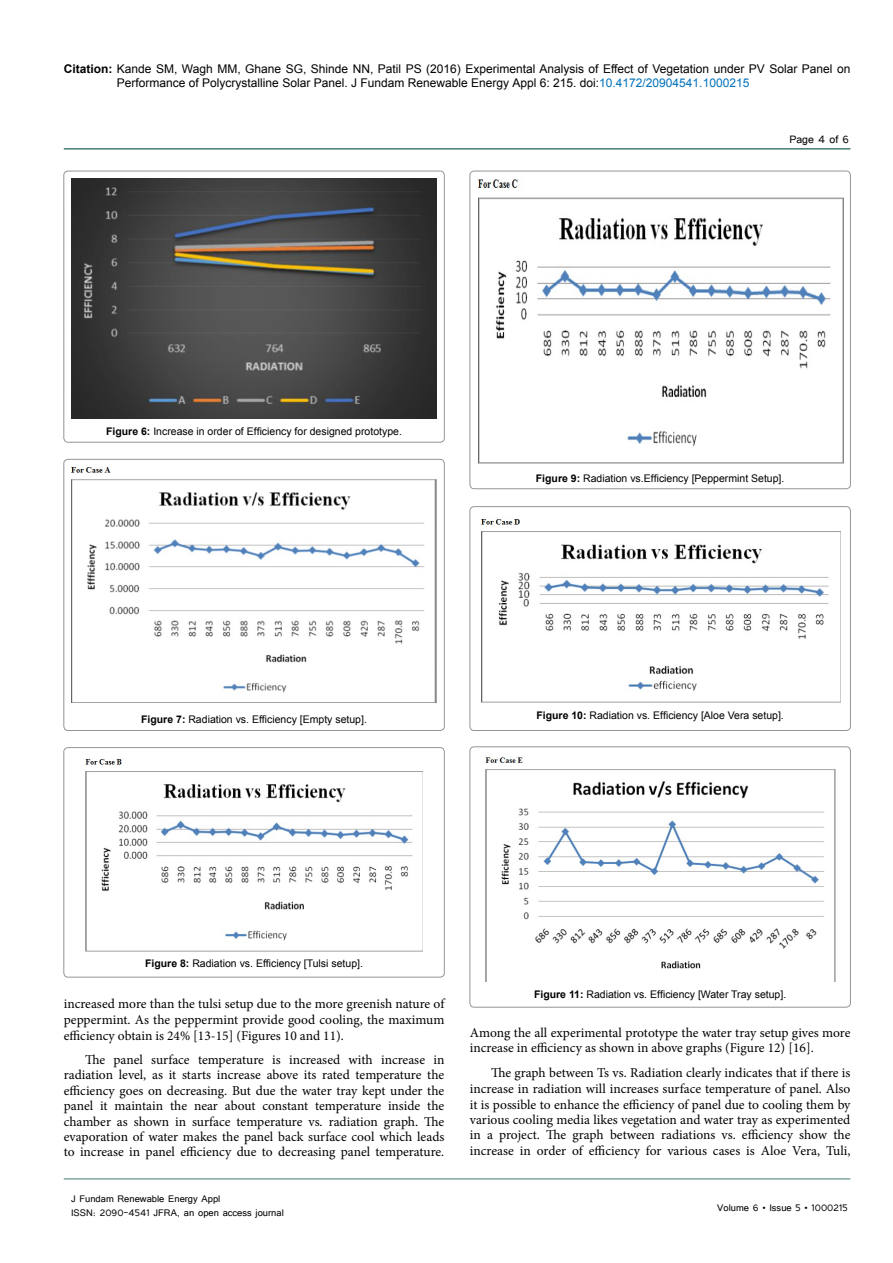
<style>
.page{position:relative;width:893px;height:1263px;background:#fff}
.page>*{position:absolute;margin:0;border:0;box-sizing:border-box;transform-origin:0 0}
.t1{font:13.5px/15.5px "Minion Pro";color:#000;text-align:justify}
.t2{font:13.5px "Tunga";color:#000}
.t3{font:12px/14.4px "Arial";color:#000}
.t4{font:12px/14.4px "Tunga";color:#000}
.t5{font:10.5px "Arial";color:#000}
.s1{font-weight:700}
.s2{color:#0072bc}
</style>
<div class="page">
<hr style="left:64px;top:148px;width:786px;height:2px;background:#457a73">
<hr style="left:64px;top:1179px;width:786px;height:1px;background:#457a73">
<img style="left:71px;top:178px;width:366px;height:241px">
<div style="left:64px;top:171px;width:380px;height:271px;border:1px solid #939598;border-radius:4px"></div>
<img style="left:71px;top:467px;width:366px;height:236px">
<div style="left:64px;top:459px;width:380px;height:271px;border:1px solid #939598;border-radius:4px"></div>
<img style="left:86px;top:759px;width:336px;height:192px">
<div style="left:64px;top:747px;width:380px;height:230px;border:1px solid #939598;border-radius:4px"></div>
<img style="left:478px;top:179px;width:365px;height:285px">
<div style="left:470px;top:171px;width:380px;height:318px;border:1px solid #939598;border-radius:4px"></div>
<img style="left:480px;top:518px;width:360px;height:184px">
<div style="left:470px;top:507px;width:380px;height:223px;border:1px solid #939598;border-radius:4px"></div>
<img style="left:485px;top:757px;width:350px;height:224px">
<div style="left:470px;top:747px;width:380px;height:260px;border:1px solid #939598;border-radius:4px"></div>
<p class="t3" style="left:117px;top:61px;width:735px;text-indent:-53px"><span class="s1">Citation:</span> Kande SM, Wagh MM, Ghane SG, Shinde NN, Patil PS (2016) Experimental Analysis of Effect of Vegetation under PV Solar Panel on<br>Performance of Polycrystalline Solar Panel. J Fundam Renewable Energy Appl 6: 215. doi:<span class="s2">10.4172/20904541.1000215</span></p>
<p class="t2" style="left:789px;top:131px;width:61px">Page 4 of 6</p>
<p class="t5" style="left:106px;top:424px;width:297px"><span class="s1">Figure 6:</span> Increase in order of Efficiency for designed prototype.</p>
<p class="t5" style="left:141px;top:712px;width:227px"><span class="s1">Figure 7:</span> Radiation vs. Efficiency [Empty setup].</p>
<p class="t5" style="left:536px;top:471px;width:250px"><span class="s1">Figure 9:</span> Radiation vs.Efficiency [Peppermint Setup].</p>
<p class="t5" style="left:536px;top:708px;width:249px"><span class="s1">Figure 10:</span> Radiation vs. Efficiency [Aloe Vera setup].</p>
<p class="t5" style="left:145px;top:957px;width:219px"><span class="s1">Figure 8:</span> Radiation vs. Efficiency [Tulsi setup].</p>
<p class="t1" style="left:64px;top:995px;width:382px;line-height:16px">increased more than the tulsi setup due to the more greenish nature of peppermint. As the peppermint provide good cooling, the maximum efficiency obtain is 24% [13-15] (Figures 10 and 11).</p>
<p class="t1" style="left:64px;top:1052px;width:382px;text-indent:21px">The panel surface temperature is increased with increase in radiation level, as it starts increase above its rated temperature the efficiency goes on decreasing. But due the water tray kept under the panel it maintain the near about constant temperature inside the chamber as shown in surface temperature vs. radiation graph. The evaporation of water makes the panel back surface cool which leads to increase in panel efficiency due to decreasing panel temperature.</p>
<p class="t4" style="left:71px;top:1190px;width:214px">J Fundam Renewable Energy Appl<br>ISSN: 2090-4541 JFRA, an open access journal</p>
<p class="t5" style="left:534px;top:987px;width:254px"><span class="s1">Figure 11:</span> Radiation vs. Efficiency [Water Tray setup].</p>
<p class="t1" style="left:470px;top:1025px;width:382px">Among the all experimental prototype the water tray setup gives more increase in efficiency as shown in above graphs (Figure 12) [16].</p>
<p class="t1" style="left:470px;top:1065px;width:382px;text-indent:21px">The graph between Ts vs. Radiation clearly indicates that if there is increase in radiation will increases surface temperature of panel. Also it is possible to enhance the efficiency of panel due to cooling them by various cooling media likes vegetation and water tray as experimented in a project. The graph between radiations vs. efficiency show the increase in order of efficiency for various cases is Aloe Vera, Tuli,</p>
<p class="t4" style="left:717px;top:1199px;width:132px">Volume 6 • Issue 5 • 1000215</p>
</div>
